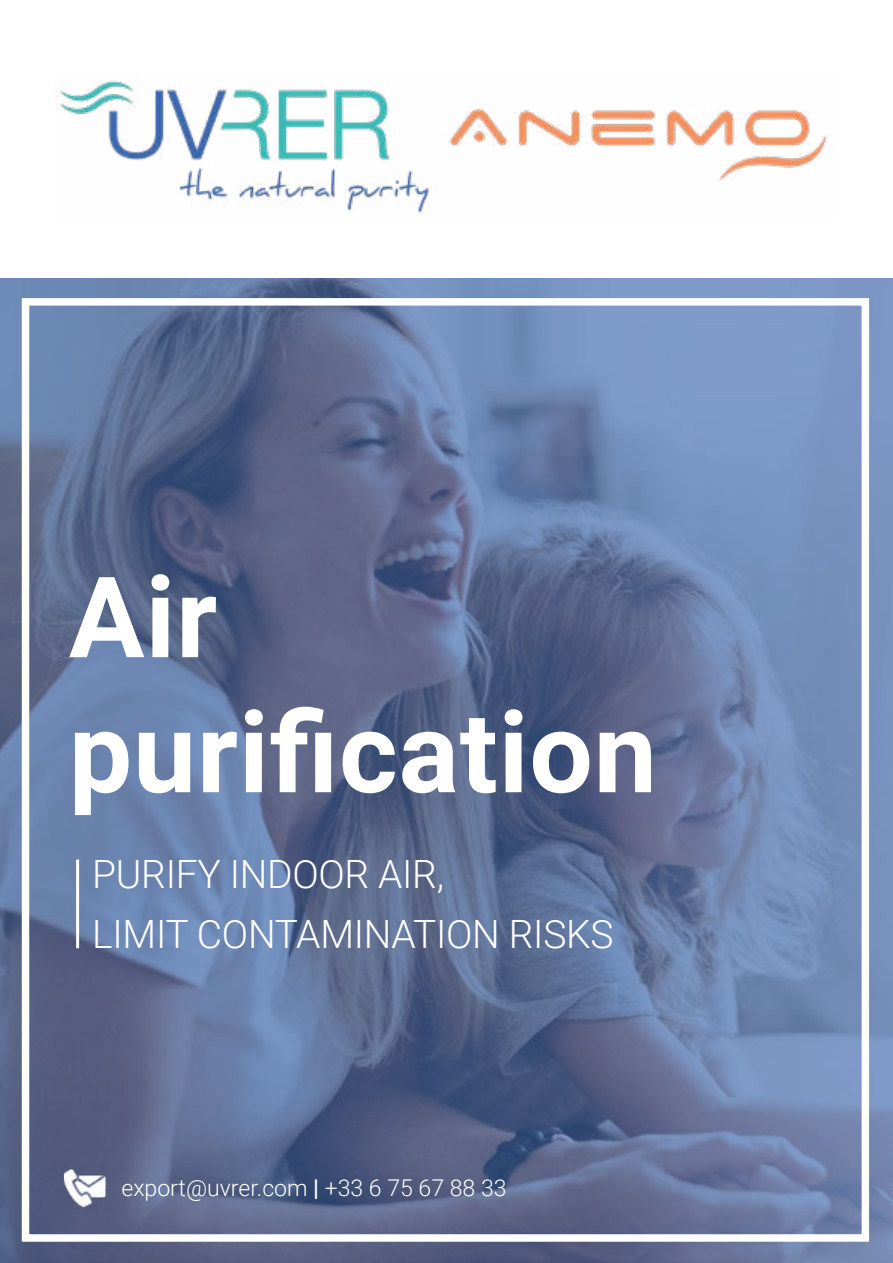
<style>
.page{position:relative;width:893px;height:1263px;background:#fff}
.page>*{position:absolute;margin:0;border:0;box-sizing:border-box;transform-origin:0 0}
.t1{font:700 112.5px/135px "Roboto";letter-spacing:.01em;color:#fff}
.t2{font:300 39px/60px "Roboto";letter-spacing:-.01em;color:#fff}
.t3{font:300 23.1px "Roboto";color:#fff}
.s1{font-weight:700}
</style>
<div class="page">
<img style="left:0;top:279px;width:893px;height:984px">
<div style="left:22px;top:298px;width:847px;height:944px;border:8px solid #fff"></div>
<hr style="left:76px;top:860px;width:3px;height:88px;background:#fff">
<img style="left:63px;top:1166px;width:43px;height:44px">
<img style="left:55px;top:80px;width:775px;height:133px">
<h1 class="t1" style="left:69px;top:545px;width:589px">Air purification</h1>
<p class="t2" style="left:92px;top:843px;width:523px">PURIFY INDOOR AIR,<br>LIMIT CONTAMINATION RISKS</p>
<p class="t3" style="left:121px;top:1171px;width:387px">export@uvrer.com <span class="s1">|</span> +33 6 75 67 88 33</p>
</div>
